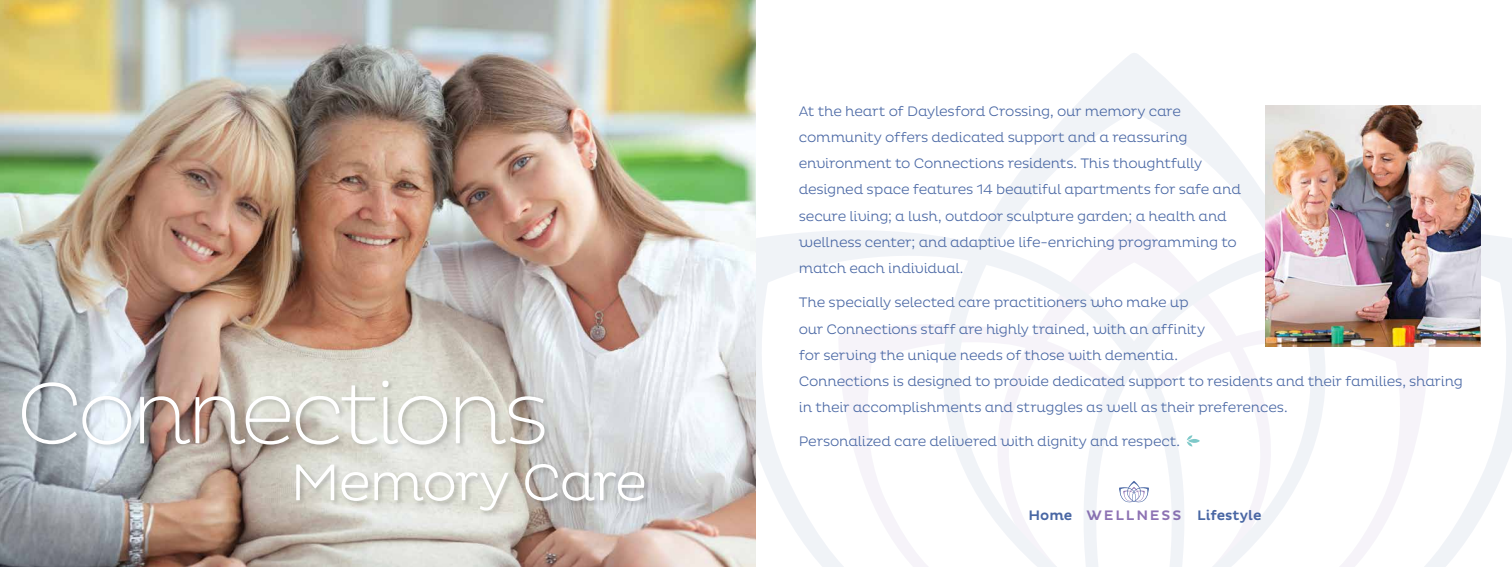
<style>
.page{position:relative;width:1512px;height:567px;background:#fff}
.page>*{position:absolute;margin:0;border:0;box-sizing:border-box;transform-origin:0 0}
.t1{font:200 88.38px "Pluto";letter-spacing:-.06em;color:#fff}
.t2{font:300 52.5px "Pluto";letter-spacing:-.035em;color:#fff}
.t3{font:300 14px/26.2px "Pluto";letter-spacing:-.02em;color:#4967a4}
.t4{font:500 14px "Pluto";letter-spacing:.005em;color:#4967a4}
.s1{color:#8d72b3}
</style>
<div class="page">
<svg style="left:756px;top:53px;width:756px;height:514px"></svg>
<img style="left:0;top:0;width:756px;height:567px">
<div style="left:20px;top:379px;width:631px;height:139px;background:#000;opacity:.2"></div>
<svg style="left:1187px;top:435px;width:13px;height:11px"></svg>
<img style="left:1266px;top:105px;width:214px;height:241px">
<h1 class="t1" style="left:16px;top:363px;width:535px">Connections</h1>
<h2 class="t2" style="left:290px;top:453px;width:358px">Memory Care</h2>
<p class="t3" style="left:799px;top:98px;width:444px">At the heart of Daylesford Crossing, our memory care community offers dedicated support and a reassuring environment to Connections residents. This thoughtfully designed space features 14 beautiful apartments for safe and secure living; a lush, outdoor sculpture garden; a health and wellness center; and adaptive life-enriching programming to match each individual.</p>
<p class="t3" style="left:799px;top:290px;width:666px">The specially selected care practitioners who make up<br>our Connections staff are highly trained, with an affinity<br>for serving the unique needs of those with dementia.<br>Connections is designed to provide dedicated support to residents and their families, sharing in their accomplishments and struggles as well as their preferences.</p>
<p class="t3" style="left:799px;top:429px;width:383px">Personalized care delivered with dignity and respect.</p>
<p class="t4" style="left:1029px;top:507px;width:235px">Home <span class="s1">WELLNESS</span> Lifestyle</p>
</div>
